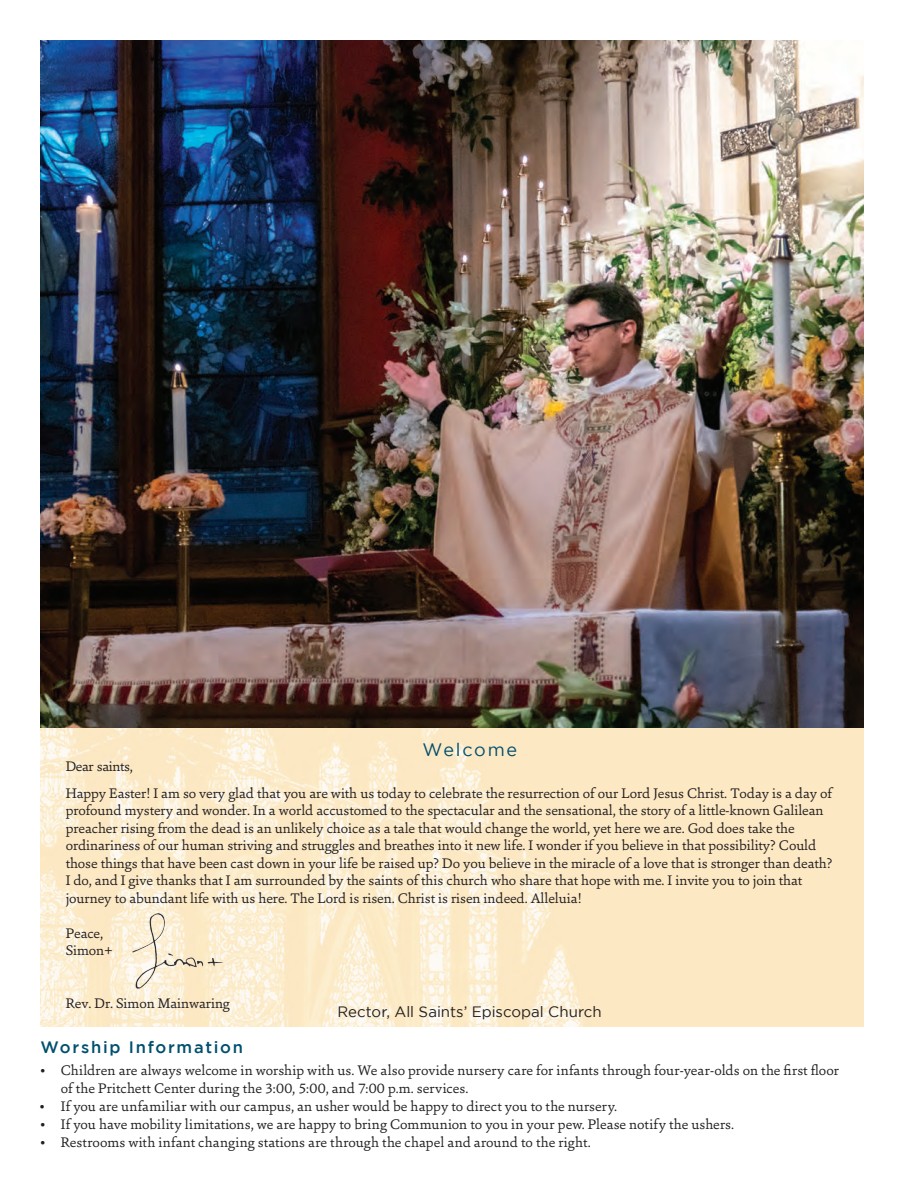
<style>
.page{position:relative;width:918px;height:1188px;background:#fff}
.page>*{position:absolute;margin:0;border:0;box-sizing:border-box;transform-origin:0 0}
.t1{font:18px "Gotham";letter-spacing:.1em;color:#014f6e}
.t2{font:500 16.5px "Gotham";letter-spacing:.105em;color:#014f6e}
.t3{font:15px/17.5px "Sina";letter-spacing:-.005em;color:#231f20}
.t4{font:15px "Gotham";color:#231f20}
.t5{font:15px "Sina";color:#221e1f}
</style>
<div class="page">
<img style="left:40px;top:40px;width:824px;height:688px">
<svg style="left:40px;top:728px;width:824px;height:298px;background:#fbeac9"></svg>
<img style="left:130px;top:913px;width:95px;height:76px">
<p class="t1" style="left:423px;top:740px;width:96px">Welcome</p>
<p class="t3" style="left:66px;top:752px;width:768px;line-height:27.2px">Dear saints,<br>Happy Easter! I am so very glad that you are with us today to celebrate the resurrection of our Lord Jesus Christ. Today is a day of</p>
<p class="t3" style="left:66px;top:801px;width:768px">profound mystery and wonder. In a world accustomed to the spectacular and the sensational, the story of a little-known Galilean preacher rising from the dead is an unlikely choice as a tale that would change the world, yet here we are. God does take the ordinariness of our human striving and struggles and breathes into it new life. I wonder if you believe in that possibility? Could those things that have been cast down in your life be raised up? Do you believe in the miracle of a love that is stronger than death?<br>I do, and I give thanks that I am surrounded by the saints of this church who share that hope with me. I invite you to join that journey to abundant life with us here. The Lord is risen. Christ is risen indeed. Alleluia!</p>
<p class="t3" style="left:66px;top:924px;width:49px">Peace,<br>Simon+</p>
<p class="t3" style="left:66px;top:994px;width:166px">Rev. Dr. Simon Mainwaring</p>
<p class="t4" style="left:337px;top:1003px;width:266px">Rector, All Saints’ Episcopal Church</p>
<p class="t2" style="left:40px;top:1038px;width:204px">Worship Information</p>
<p class="t3" style="left:61px;top:1061px;width:780px;line-height:18px;text-indent:-20px">• Children are always welcome in worship with us. We also provide nursery care for infants through four-year-olds on the first floor of the Pritchett Center during the 3:00, 5:00, and 7:00 p.m. services.<br>If you are unfamiliar with our campus, an usher would be happy to direct you to the nursery.</p>
<p class="t3" style="left:40px;top:1115px;width:695px">• If you have mobility limitations, we are happy to bring Communion to you in your pew. Please notify the ushers.</p>
<p class="t3" style="left:40px;top:1133px;width:552px">• Restrooms with infant changing stations are through the chapel and around to the right.</p>
<p class="t5" style="left:40px;top:1097px;width:6px">•</p>
</div>
